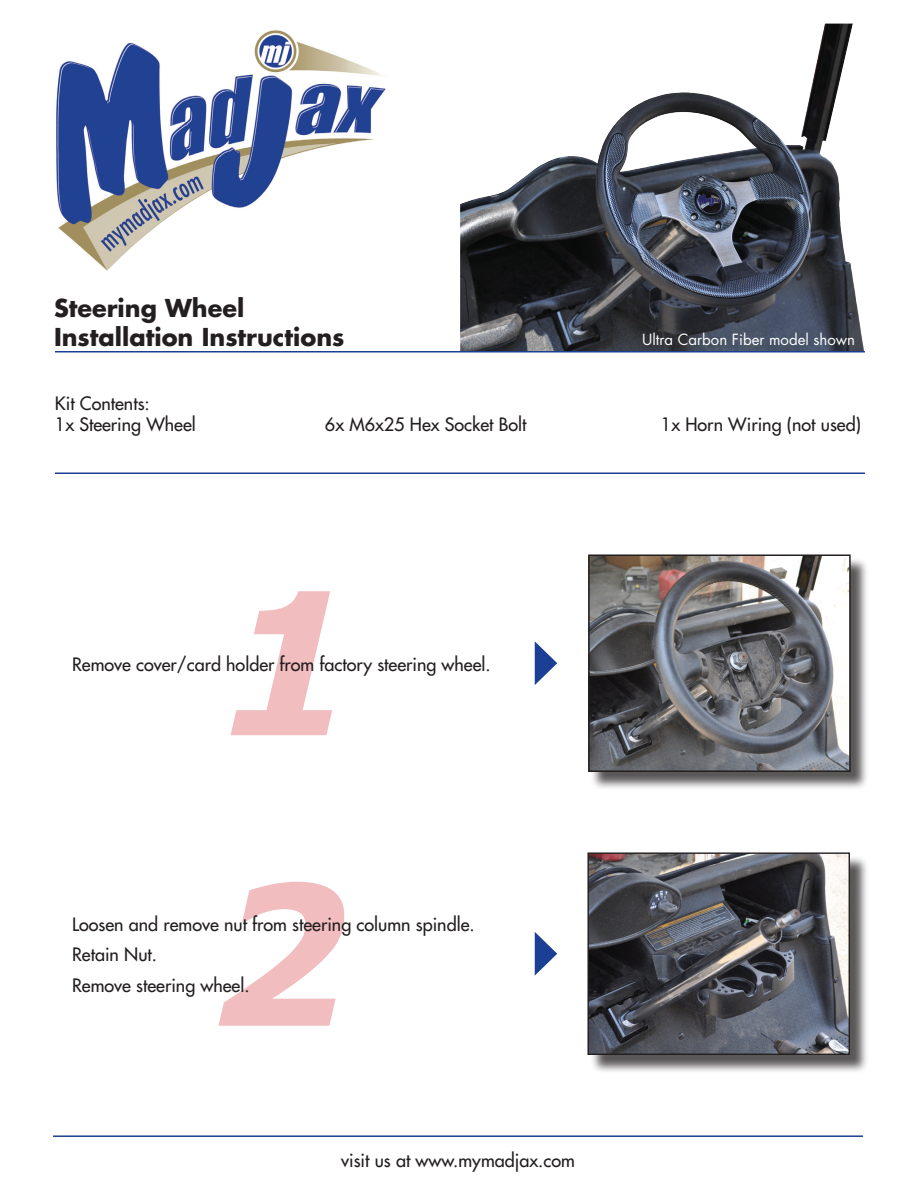
<style>
.page{position:relative;width:918px;height:1188px;background:#fff}
.page>*{position:absolute;margin:0;border:0;box-sizing:border-box;transform-origin:0 0}
.t1{font:700 24px "Futura Std";color:#231f20}
.t2{font:500 18px "Futura Std";color:#231f20}
.t3{font:15px "Futura Std";color:#fff}
</style>
<div class="page">
<img style="left:460px;top:24px;width:404px;height:327px">
<img style="left:56px;top:30px;width:320px;height:241px">
<svg style="left:231px;top:591px;width:101px;height:144px"></svg>
<div style="left:590px;top:557px;width:279px;height:234px;background:#231f20;opacity:.75"></div>
<img style="left:591px;top:557px;width:257px;height:212px">
<div style="left:588px;top:554px;width:263px;height:218px;border:2px solid #231f20"></div>
<svg style="left:535px;top:641px;width:22px;height:44px"></svg>
<hr style="left:55px;top:472px;width:810px;height:2px;background:#1b3f94">
<hr style="left:55px;top:351px;width:810px;height:1px;background:#1b3f94">
<hr style="left:53px;top:1135px;width:810px;height:2px;background:#1b3f94">
<svg style="left:219px;top:882px;width:125px;height:144px"></svg>
<svg style="left:535px;top:932px;width:22px;height:44px"></svg>
<div style="left:590px;top:855px;width:278px;height:218px;background:#231f20;opacity:.75"></div>
<img style="left:589px;top:854px;width:259px;height:199px">
<div style="left:587px;top:852px;width:263px;height:203px;border:1px solid #231f20"></div>
<p class="t1" style="left:54px;top:292px;width:192px">Steering Wheel</p>
<p class="t1" style="left:54px;top:321px;width:292px">Installation Instructions</p>
<p class="t3" style="left:642px;top:330px;width:214px">Ultra Carbon Fiber model shown</p>
<p class="t2" style="left:55px;top:392px;width:96px">Kit Contents:</p>
<p class="t2" style="left:55px;top:413px;width:142px">1x Steering Wheel</p>
<p class="t2" style="left:325px;top:413px;width:203px">6x M6x25 Hex Socket Bolt</p>
<p class="t2" style="left:661px;top:413px;width:201px">1x Horn Wiring (not used)</p>
<p class="t2" style="left:72px;top:653px;width:420px">Remove cover/card holder from factory steering wheel.</p>
<p class="t2" style="left:72px;top:913px;width:404px">Loosen and remove nut from steering column spindle.</p>
<p class="t2" style="left:72px;top:943px;width:86px">Retain Nut.</p>
<p class="t2" style="left:72px;top:974px;width:179px">Remove steering wheel.</p>
<p class="t2" style="left:341px;top:1149px;width:235px">visit us at www.mymadjax.com</p>
</div>
